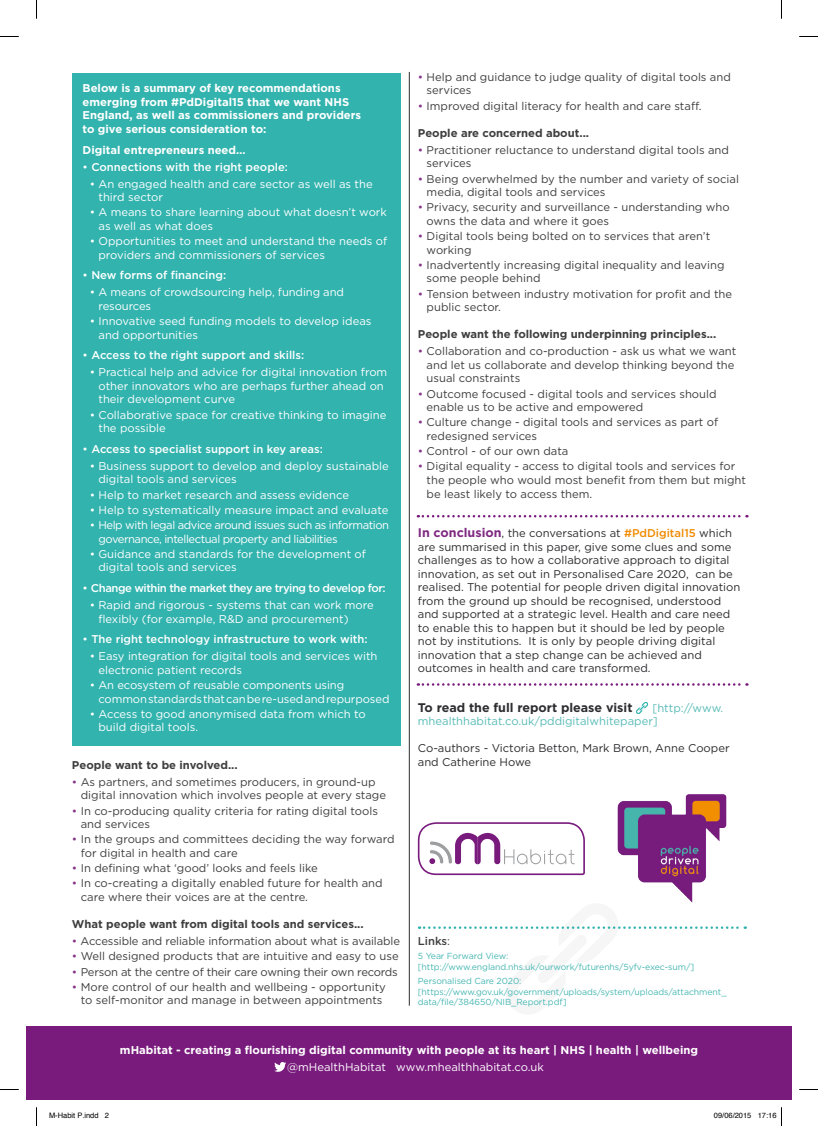
<style>
.page{position:relative;width:818px;height:1126px;background:#fff}
.page>*{position:absolute;margin:0;border:0;box-sizing:border-box;transform-origin:0 0}
.t1{font:700 12.5px "Gotham";color:#2d2c2f}
.t2{font:11.25px/13.5px "Gotham";color:#3e3e40}
.t3{font:11.25px/13.5px "Gotham";color:#fff}
.t4{font:11.25px/13.5px "Gotham";color:#2d2c2f}
.t5{font:700 11.25px/13.5px "Gotham";color:#fff}
.t6{font:500 11.25px "Gotham";color:#fff}
.t7{font:700 11.25px "Gotham";color:#3e3e40}
.t8{font:11.25px/13.5px "Gotham";letter-spacing:-.04em;color:#fff}
.t9{font:11.25px/13.5px "Gotham";color:#57bbb6}
.t10{font:11.25px "Gotham";letter-spacing:-.02em;color:#3e3e40}
.t11{font:500 11.25px "Gotham";letter-spacing:-.04em;color:#fff}
.t12{font:500 11.25px "Gotham";color:#3e3e40}
.t13{font:8.75px/10.5px "Gotham";letter-spacing:-.01em;color:#47b7b2}
.t14{font:7.5px "Helvetica";color:#000}
.s1{color:#843587}
.s2{font-weight:700;font-size:12.5px;color:#7f2982}
.s3{font-weight:500;color:#f08a00}
.s4{font-weight:400}
</style>
<div class="page">
<svg style="left:636px;top:702px;width:12px;height:12px"></svg>
<div style="left:26px;top:1025px;width:765px;height:74px;background:#791a7d"></div>
<svg style="left:417px;top:822px;width:168px;height:53px"></svg>
<img style="left:617px;top:794px;width:110px;height:107px">
<svg style="left:274px;top:1062px;width:12px;height:9px"></svg>
<hr style="left:409px;top:72px;width:1px;height:933px;background:#2d2c2f">
<div style="left:72px;top:73px;width:328px;height:672px;background:#32b3ae"></div>
<svg style="left:417px;top:515px;width:330px;height:2px"></svg>
<svg style="left:417px;top:683px;width:330px;height:2px"></svg>
<svg style="left:419px;top:901px;width:326px;height:28px"></svg>
<svg style="left:0;top:36px;width:19px;height:1px"></svg>
<svg style="left:799px;top:36px;width:18px;height:1px"></svg>
<svg style="left:0;top:1089px;width:19px;height:1px"></svg>
<svg style="left:799px;top:1089px;width:18px;height:1px"></svg>
<svg style="left:36px;top:0;width:1px;height:19px"></svg>
<svg style="left:36px;top:1107px;width:1px;height:18px"></svg>
<p class="t2" style="left:426px;top:70px;width:305px;text-indent:-9px"><span class="s1">•</span> Help and guidance to judge quality of digital tools and services</p>
<p class="t2" style="left:417px;top:99px;width:285px"><span class="s1">•</span> Improved digital literacy for health and care staff.</p>
<p class="t7" style="left:417px;top:125px;width:173px">People are concerned about...</p>
<p class="t2" style="left:426px;top:143px;width:303px;text-indent:-9px"><span class="s1">•</span> Practitioner reluctance to understand digital tools and services</p>
<p class="t2" style="left:426px;top:172px;width:314px;text-indent:-9px"><span class="s1">•</span> Being overwhelmed by the number and variety of social media, digital tools and services</p>
<p class="t2" style="left:426px;top:200px;width:304px;text-indent:-9px"><span class="s1">•</span> Privacy, security and surveillance - understanding who owns the data and where it goes</p>
<p class="t2" style="left:426px;top:229px;width:285px;text-indent:-9px"><span class="s1">•</span> Digital tools being bolted on to services that aren’t working</p>
<p class="t2" style="left:426px;top:258px;width:299px;text-indent:-9px"><span class="s1">•</span> Inadvertently increasing digital inequality and leaving some people behind</p>
<p class="t2" style="left:426px;top:287px;width:307px;text-indent:-9px"><span class="s1">•</span> Tension between industry motivation for profit and the public sector.</p>
<p class="t7" style="left:417px;top:327px;width:300px">People want the following underpinning principles...</p>
<p class="t2" style="left:426px;top:344px;width:311px;text-indent:-9px"><span class="s1">•</span> Collaboration and co-production - ask us what we want and let us collaborate and develop thinking beyond the usual constraints</p>
<p class="t2" style="left:426px;top:386px;width:291px;text-indent:-9px"><span class="s1">•</span> Outcome focused - digital tools and services should enable us to be active and empowered</p>
<p class="t2" style="left:426px;top:415px;width:293px;text-indent:-9px"><span class="s1">•</span> Culture change - digital tools and services as part of redesigned services</p>
<p class="t2" style="left:417px;top:444px;width:152px"><span class="s1">•</span> Control - of our own data</p>
<p class="t2" style="left:426px;top:459px;width:321px;text-indent:-9px"><span class="s1">•</span> Digital equality - access to digital tools and services for the people who would most benefit from them but might be least likely to access them.</p>
<p class="t4" style="left:417px;top:526px;width:324px"><span class="s2">In conclusion</span>, the conversations at <span class="s3">#PdDigital15</span> which are summarised in this paper, give some clues and some challenges as to how a collaborative approach to digital innovation, as set out in Personalised Care 2020, can be realised. The potential for people driven digital innovation from the ground up should be recognised, understood and supported at a strategic level. Health and care need to enable this to happen but it should be led by people not by institutions. It is only by people driving digital innovation that a step change can be achieved and outcomes in health and care transformed.</p>
<p class="t1" style="left:417px;top:698px;width:216px">To read the full report please visit</p>
<p class="t5" style="left:83px;top:82px;width:280px">Below is a summary of key recommendations emerging from #PdDigital15 that we want NHS England, as well as commissioners and providers to give serious consideration to:</p>
<p class="t5" style="left:83px;top:143px;width:164px">Digital entrepreneurs need…</p>
<p class="t6" style="left:83px;top:159px;width:207px"><span class="s4">•</span> Connections with the right people:</p>
<p class="t3" style="left:98px;top:177px;width:275px;text-indent:-9px">• An engaged health and care sector as well as the third sector</p>
<p class="t3" style="left:98px;top:205px;width:290px;text-indent:-9px">• A means to share learning about what doesn’t work as well as what does</p>
<p class="t3" style="left:98px;top:234px;width:290px;text-indent:-9px">• Opportunities to meet and understand the needs of providers and commissioners of services</p>
<p class="t6" style="left:83px;top:268px;width:145px"><span class="s4">•</span> New forms of financing:</p>
<p class="t3" style="left:98px;top:285px;width:247px;text-indent:-9px">• A means of crowdsourcing help, funding and resources</p>
<p class="t3" style="left:98px;top:314px;width:274px;text-indent:-9px">• Innovative seed funding models to develop ideas and opportunities</p>
<p class="t6" style="left:83px;top:348px;width:223px"><span class="s4">•</span> Access to the right support and skills:</p>
<p class="t3" style="left:98px;top:365px;width:290px;text-indent:-9px">• Practical help and advice for digital innovation from other innovators who are perhaps further ahead on their development curve</p>
<p class="t3" style="left:98px;top:407px;width:289px;text-indent:-9px">• Collaborative space for creative thinking to imagine the possible</p>
<p class="t6" style="left:83px;top:441px;width:241px"><span class="s4">•</span> Access to specialist support in key areas:</p>
<p class="t3" style="left:98px;top:459px;width:292px;text-indent:-9px">• Business support to develop and deploy sustainable digital tools and services</p>
<p class="t3" style="left:90px;top:487px;width:260px">• Help to market research and assess evidence</p>
<p class="t3" style="left:90px;top:503px;width:300px">• Help to systematically measure impact and evaluate</p>
<p class="t8" style="left:98px;top:518px;width:292px;text-indent:-9px">• Help with legal advice around issues such as information governance, intellectual property and liabilities</p>
<p class="t3" style="left:98px;top:547px;width:269px;text-indent:-9px">• Guidance and standards for the development of digital tools and services</p>
<p class="t11" style="left:83px;top:580px;width:304px"><span class="s4">•</span> Change within the market they are trying to develop for:</p>
<p class="t3" style="left:98px;top:598px;width:277px;text-indent:-9px">• Rapid and rigorous - systems that can work more flexibly (for example, R&amp;D and procurement)</p>
<p class="t6" style="left:83px;top:631px;width:286px"><span class="s4">•</span> The right technology infrastructure to work with:</p>
<p class="t3" style="left:98px;top:649px;width:280px;text-indent:-9px">• Easy integration for digital tools and services with electronic patient records</p>
<p class="t3" style="left:98px;top:678px;width:292px;text-indent:-9px">• An ecosystem of reusable components using common standards that can be re-used and repurposed</p>
<p class="t3" style="left:98px;top:706px;width:269px;text-indent:-9px">• Access to good anonymised data from which to build digital tools.</p>
<p class="t9" style="left:417px;top:700px;width:307px;text-indent:234px">[http://www. mhealthhabitat.co.uk/pddigitalwhitepaper]</p>
<p class="t4" style="left:417px;top:741px;width:313px">Co-authors - Victoria Betton, Mark Brown, Anne Cooper</p>
<p class="t4" style="left:417px;top:754px;width:115px">and Catherine Howe</p>
<p class="t7" style="left:72px;top:757px;width:167px">People want to be involved...</p>
<p class="t2" style="left:81px;top:774px;width:307px;text-indent:-9px"><span class="s1">•</span> As partners, and sometimes producers, in ground-up digital innovation which involves people at every stage</p>
<p class="t2" style="left:81px;top:803px;width:299px;text-indent:-9px"><span class="s1">•</span> In co-producing quality criteria for rating digital tools and services</p>
<p class="t2" style="left:81px;top:832px;width:315px;text-indent:-9px"><span class="s1">•</span> In the groups and committees deciding the way forward for digital in health and care</p>
<p class="t2" style="left:72px;top:861px;width:247px"><span class="s1">•</span> In defining what ‘good’ looks and feels like</p>
<p class="t2" style="left:81px;top:876px;width:303px;text-indent:-9px"><span class="s1">•</span> In co-creating a digitally enabled future for health and care where their voices are at the centre.</p>
<p class="t7" style="left:72px;top:916px;width:293px">What people want from digital tools and services...</p>
<p class="t2" style="left:72px;top:934px;width:329px"><span class="s1">•</span> Accessible and reliable information about what is available</p>
<p class="t2" style="left:72px;top:949px;width:328px"><span class="s1">•</span> Well designed products that are intuitive and easy to use</p>
<p class="t10" style="left:72px;top:964px;width:327px"><span class="s1">•</span> Person at the centre of their care owning their own records</p>
<p class="t2" style="left:72px;top:979px;width:315px;text-align:center"><span class="s1">•</span> More control of our health and wellbeing - opportunity to self-monitor and manage in between appointments</p>
<p class="t12" style="left:417px;top:934px;width:34px">Links<span class="s4">:</span></p>
<p class="t13" style="left:417px;top:950px;width:278px">5 Year Forward View: [http://www.england.nhs.uk/ourwork/futurenhs/5yfv-exec-sum/]</p>
<p class="t13" style="left:417px;top:975px;width:310px">Personalised Care 2020: [https://www.gov.uk/government/uploads/system/uploads/attachment_ data/file/384650/NIB_Report.pdf]</p>
<p class="t5" style="left:120px;top:1042px;width:579px">mHabitat - creating a flourishing digital community with people at its heart | NHS | health | wellbeing</p>
<p class="t3" style="left:287px;top:1059px;width:258px">@mHealthHabitat www.mhealthhabitat.co.uk</p>
<p class="t14" style="left:49px;top:1109px;width:62px">M-Habit P.indd 2</p>
<p class="t14" style="left:713px;top:1109px;width:64px">09/06/2015 17:16</p>
</div>
